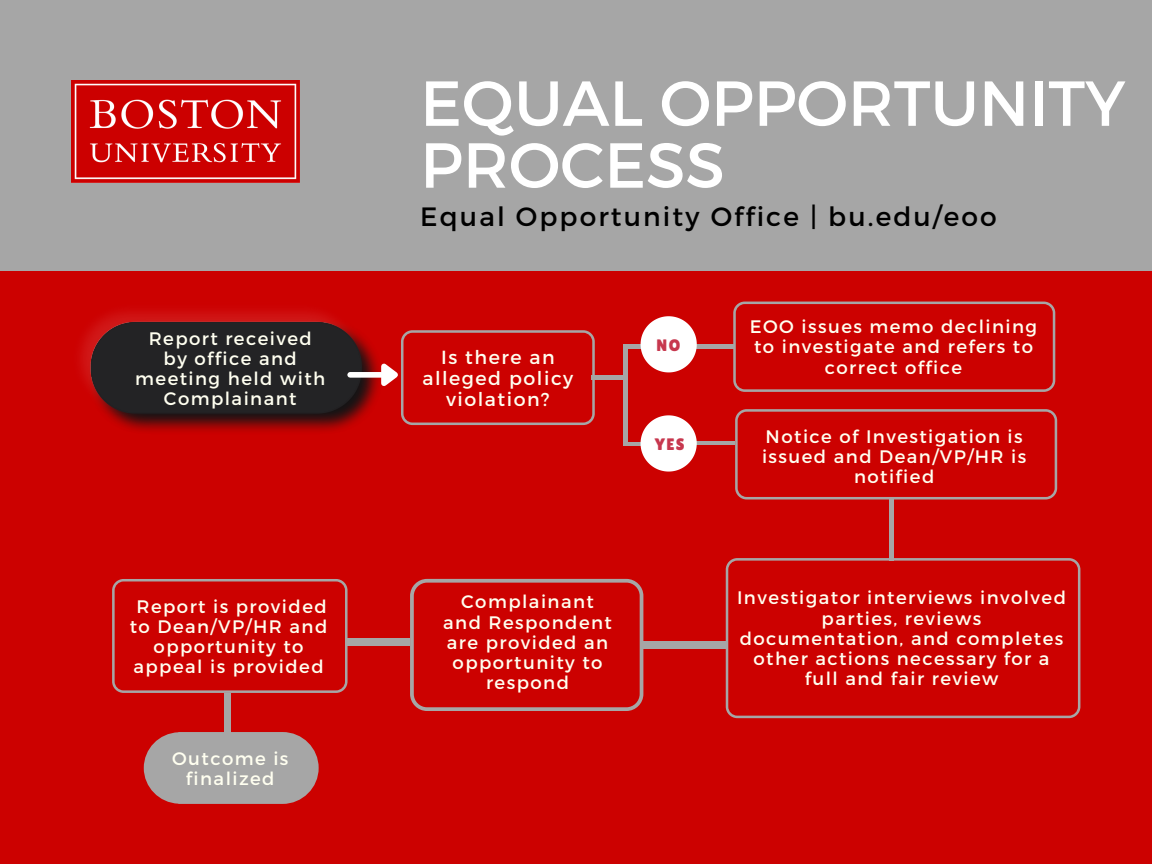
<style>
.page{position:relative;width:1152px;height:864px;background:#cc0100}
.page>*{position:absolute;margin:0;border:0;box-sizing:border-box;transform-origin:0 0}
.t1{font:63.45px/61.8px "Montserrat";color:#fff}
.t2{font:26.55px "Montserrat";letter-spacing:.08em;color:#000}
.t3{font:19.05px/21.1px "Montserrat";letter-spacing:.08em;color:#fffff0;text-align:center}
.t4{font:18.15px/20.2px "Montserrat";letter-spacing:.08em;color:#fffff0;text-align:center}
.t5{font:16.65px "Lilita One";color:#c7374e}
</style>
<div class="page">
<svg style="left:733px;top:302px;width:322px;height:90px"></svg>
<hr style="left:690px;top:442px;width:45px;height:3px;background:#a6a6a6">
<svg style="left:726px;top:558px;width:354px;height:160px"></svg>
<svg style="left:410px;top:579px;width:233px;height:132px"></svg>
<hr style="left:690px;top:345px;width:45px;height:3px;background:#a6a6a6">
<svg style="left:112px;top:579px;width:236px;height:114px"></svg>
<div style="left:144px;top:732px;width:175px;height:72px;background:#a6a6a6;border-radius:36px"></div>
<div style="left:889px;top:499px;width:5px;height:62px;background:#a6a6a6"></div>
<div style="left:643px;top:642px;width:83px;height:7px;background:#a6a6a6"></div>
<div style="left:225px;top:693px;width:5px;height:54px;background:#a6a6a6"></div>
<hr style="left:624px;top:346px;width:3px;height:99px;background:#a6a6a6">
<div style="left:591px;top:375px;width:36px;height:5px;background:#a6a6a6"></div>
<hr style="left:624px;top:442px;width:25px;height:4px;background:#a6a6a6">
<hr style="left:624px;top:345px;width:25px;height:3px;background:#a6a6a6">
<svg style="left:641px;top:415px;width:56px;height:57px"></svg>
<svg style="left:641px;top:316px;width:56px;height:56px"></svg>
<div style="left:0;top:0;width:1152px;height:271px;background:#a6a6a6"></div>
<img style="left:72px;top:81px;width:227px;height:102px">
<img style="left:81px;top:312px;width:295px;height:119px">
<div style="left:350px;top:372px;width:31px;height:6px;background:#fff"></div>
<svg style="left:376px;top:330px;width:219px;height:95px"></svg>
<svg style="left:735px;top:409px;width:322px;height:90px"></svg>
<div style="left:347px;top:638px;width:63px;height:8px;background:#a6a6a6"></div>
<p class="t4" style="left:135px;top:327px;width:192px">Report received by office and meeting held with<br>Complainant</p>
<p class="t4" style="left:130px;top:595px;width:199px">Report is provided to Dean/VP/HR and opportunity to appeal is provided</p>
<p class="t4" style="left:172px;top:747px;width:118px">Outcome is finalized</p>
<p class="t1" style="left:420px;top:69px;width:707px">EQUAL OPPORTUNITY<br>PROCESS</p>
<p class="t2" style="left:420px;top:200px;width:578px">Equal Opportunity Office | bu.edu/eoo</p>
<p class="t3" style="left:422px;top:345px;width:152px">Is there an alleged policy violation?</p>
<p class="t5" style="left:657px;top:335px;width:25px">NO</p>
<p class="t5" style="left:655px;top:434px;width:31px">YES</p>
<p class="t4" style="left:443px;top:591px;width:170px">Complainant and Respondent are provided an opportunity to respond</p>
<p class="t4" style="left:750px;top:316px;width:289px">EOO issues memo declining to investigate and refers to correct office</p>
<p class="t4" style="left:762px;top:425px;width:266px">Notice of Investigation is issued and Dean/VP/HR is notified</p>
<p class="t4" style="left:737px;top:587px;width:330px">Investigator interviews involved parties, reviews<br>documentation, and completes other actions necessary for a full and fair review</p>
</div>
